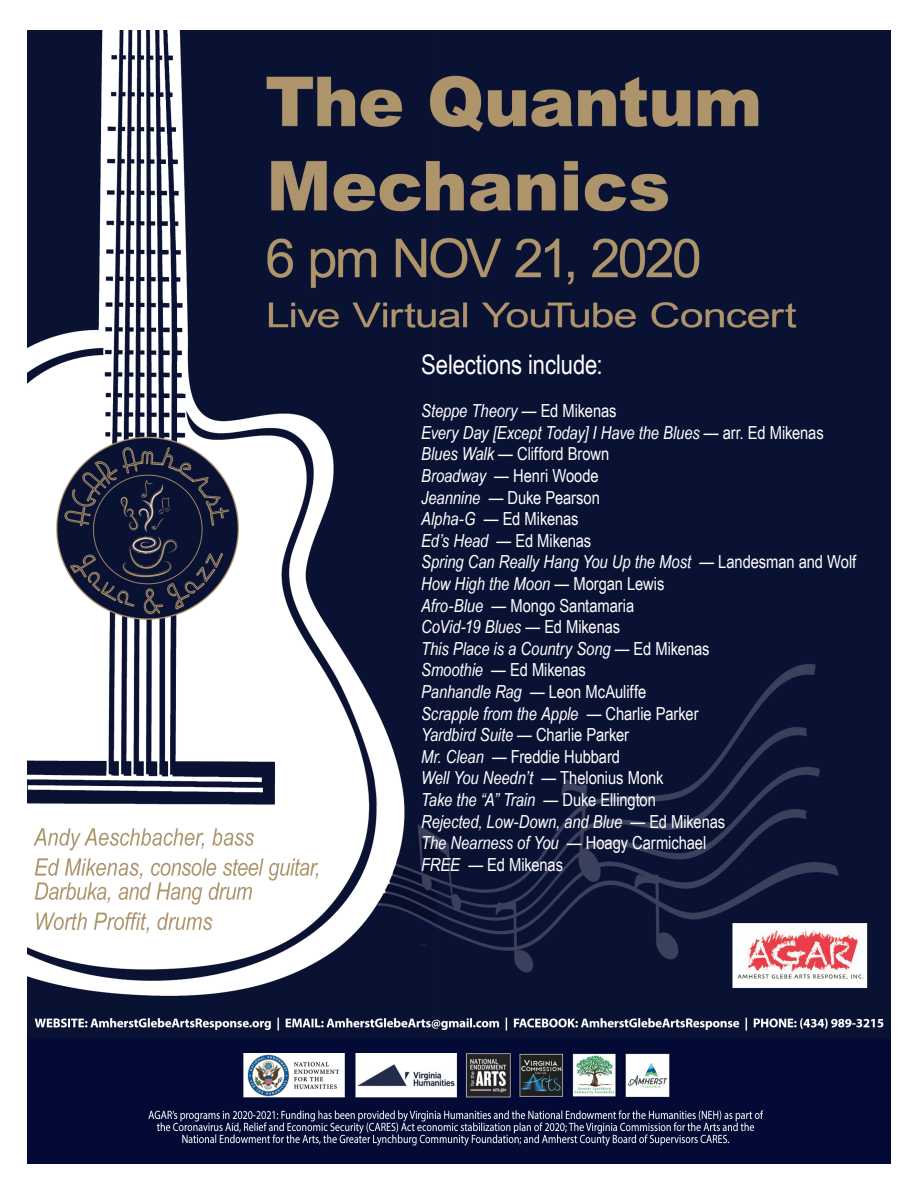
<style>
.page{position:relative;width:918px;height:1188px;background:#fff}
.page>*{position:absolute;margin:0;border:0;box-sizing:border-box;transform-origin:0 0}
.t1{font:27px "Arial Narrow";letter-spacing:-.005em;color:#fff}
.t2{font:italic 18px "Arial Narrow";letter-spacing:-.005em;color:#fff}
.t3{font:18px "Arial Narrow";letter-spacing:-.005em;color:#fff}
.s1{font-style:normal}
.s2{font-style:italic}
</style>
<div class="page">
<img style="left:27px;top:30px;width:864px;height:1134px">
<p class="t1" style="left:421px;top:345px;width:183px">Selections include:</p>
<p class="t2" style="left:421px;top:398px;width:197px">Steppe Theory <span class="s1">— Ed Mikenas</span></p>
<p class="t2" style="left:421px;top:420px;width:404px">Every Day [Except Today] I Have the Blues <span class="s1">— arr. Ed Mikenas</span></p>
<p class="t3" style="left:421px;top:441px;width:190px"><span class="s2">Blues Walk</span> — Clifford Brown</p>
<p class="t3" style="left:421px;top:462px;width:179px"><span class="s2">Broadway</span> — Henri Woode</p>
<p class="t3" style="left:421px;top:484px;width:180px"><span class="s2">Jeannine</span> — Duke Pearson</p>
<p class="t3" style="left:421px;top:506px;width:159px"><span class="s2">Alpha-G</span> — Ed Mikenas</p>
<p class="t3" style="left:421px;top:527px;width:172px"><span class="s2">Ed’s Head</span> — Ed Mikenas</p>
<p class="t2" style="left:421px;top:549px;width:437px">Spring Can Really Hang You Up the Most <span class="s1">— Landesman and Wolf</span></p>
<p class="t2" style="left:421px;top:571px;width:245px">How High the Moon <span class="s1">— Morgan Lewis</span></p>
<p class="t3" style="left:421px;top:592px;width:215px"><span class="s2">Afro-Blue</span> — Mongo Santamaria</p>
<p class="t2" style="left:421px;top:614px;width:201px">CoVid-19 Blues <span class="s1">— Ed Mikenas</span></p>
<p class="t2" style="left:421px;top:636px;width:290px">This Place is a Country Song <span class="s1">— Ed Mikenas</span></p>
<p class="t3" style="left:421px;top:657px;width:166px"><span class="s2">Smoothie</span> — Ed Mikenas</p>
<p class="t3" style="left:421px;top:678px;width:227px"><span class="s2">Panhandle Rag</span> — Leon McAuliffe</p>
<p class="t2" style="left:421px;top:701px;width:279px">Scrapple from the Apple <span class="s1">— Charlie Parker</span></p>
<p class="t3" style="left:421px;top:722px;width:210px"><span class="s2">Yardbird Suite</span> — Charlie Parker</p>
<p class="t3" style="left:421px;top:743px;width:200px"><span class="s2">Mr. Clean</span> — Freddie Hubbard</p>
<p class="t2" style="left:421px;top:765px;width:244px">Well You Needn’t <span class="s1">— Thelonius Monk</span></p>
<p class="t2" style="left:421px;top:787px;width:236px">Take the “A” Train <span class="s1">— Duke Ellington</span></p>
<p class="t2" style="left:421px;top:809px;width:306px">Rejected, Low-Down, and Blue <span class="s1">— Ed Mikenas</span></p>
<p class="t2" style="left:421px;top:830px;width:287px">The Nearness of You <span class="s1">— Hoagy Carmichael</span></p>
<p class="t3" style="left:421px;top:851px;width:143px"><span class="s2">FREE</span> — Ed Mikenas</p>
</div>
